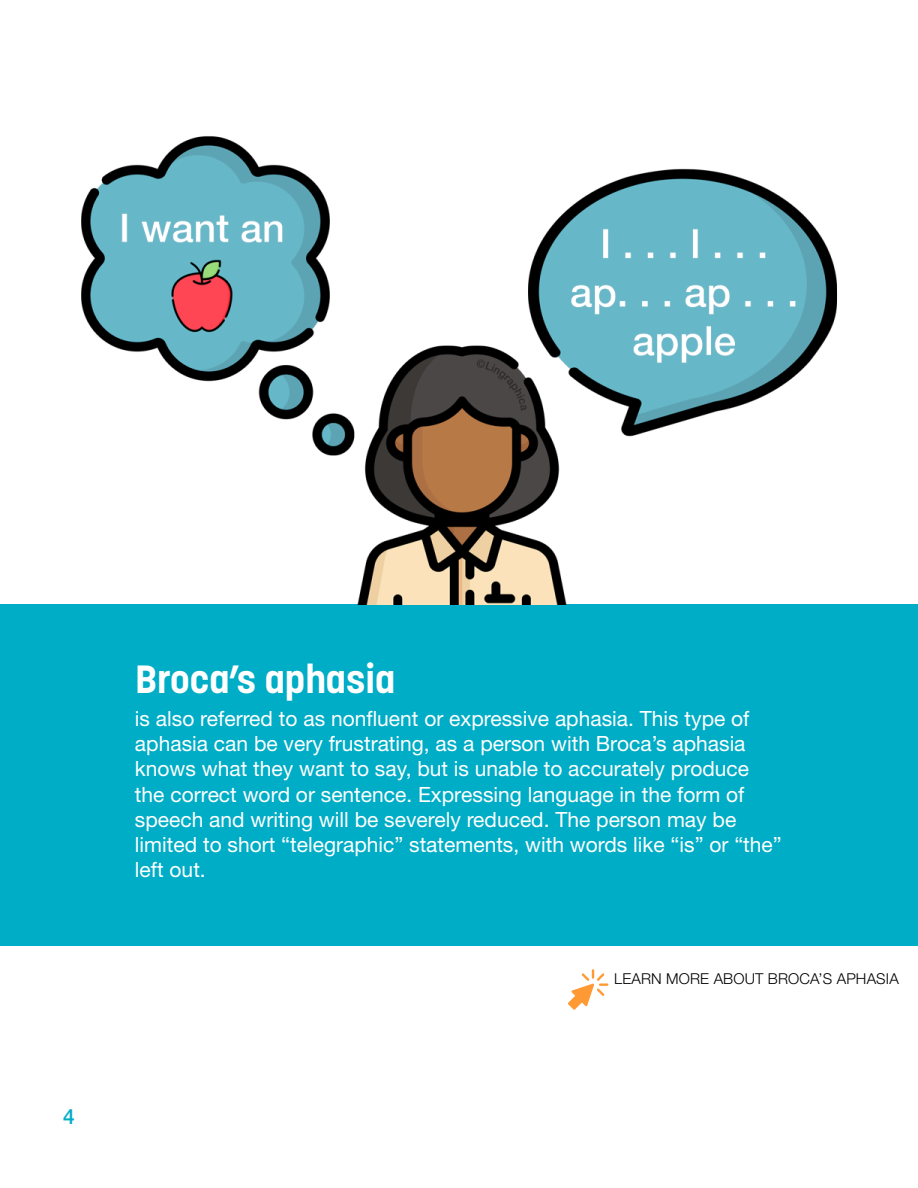
<style>
.page{position:relative;width:918px;height:1188px;background:#fff}
.page>*{position:absolute;margin:0;border:0;box-sizing:border-box;transform-origin:0 0}
.t1{font:700 39px "Korolev";color:#fff}
.t2{font:21px/25.2px "Helvetica Neue LT Std";color:#fff}
.t3{font:500 21px "Helvetica Neue";color:#00adc6}
.t4{font:300 15px "Helvetica Neue LT Std";letter-spacing:.01em;color:#000}
</style>
<div class="page">
<div style="left:0;top:604px;width:918px;height:341px;background:#00adc6"></div>
<img style="left:81px;top:136px;width:757px;height:468px">
<svg style="left:568px;top:969px;width:40px;height:41px"></svg>
<p class="t3" style="left:63px;top:1100px;width:13px">4</p>
<p class="t1" style="left:135px;top:655px;width:262px">Broca’s aphasia</p>
<p class="t2" style="left:135px;top:706px;width:648px">is also referred to as nonfluent or expressive aphasia. This type of aphasia can be very frustrating, as a person with Broca’s aphasia knows what they want to say, but is unable to accurately produce the correct word or sentence. Expressing language in the form of speech and writing will be severely reduced. The person may be limited to short “telegraphic” statements, with words like “is” or “the” left out.</p>
<p class="t4" style="left:614px;top:969px;width:286px">LEARN MORE ABOUT BROCA’S APHASIA</p>
</div>
